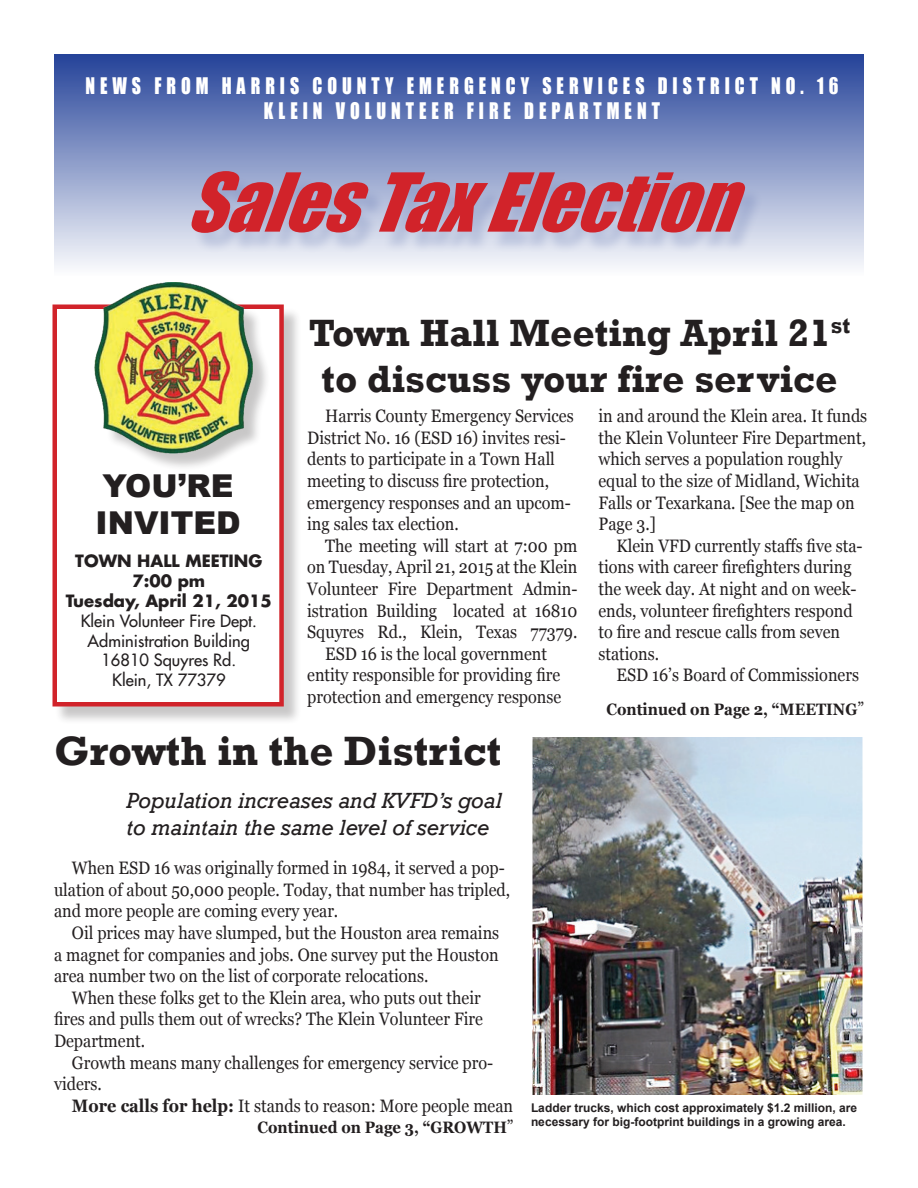
<style>
.page{position:relative;width:918px;height:1188px;background:#fff}
.page>*{position:absolute;margin:0;border:0;box-sizing:border-box;transform-origin:0 0}
.t1{font:italic 75px "Impact";color:#d1232a}
.t2{font:700 42px "Rockwell";color:#231f20}
.t3{font:700 39px/46.8px "Rockwell";color:#231f20;text-align:center}
.t4{font:900 31.5px/37.8px "Arial";color:#231f20}
.t5{font:italic 22.5px/27px "Rockwell";color:#231f20}
.t6{font:21px/25.2px "Impact";letter-spacing:.28em;color:#fff;text-align:center;scale:.85 1}
.t7{font:18px/21.6px "Georgia";color:#231f20;scale:.9 1}
.t8{font:16.5px/19.8px "Futura";color:#231f20;text-align:center}
.t9{font:700 16.5px "Georgia";color:#231f20;scale:.9 1}
.t10{font:700 16.5px/19.8px "Futura";color:#231f20;text-align:center}
.t11{font:700 12px/14.4px "Arial";color:#231f20}
.s1{font-weight:400;font-size:18px}
.s2{font-family:"Georgia";font-size:18px}
.s3{font-family:"Georgia";font-weight:400;font-size:18px}
</style>
<div class="page">
<div style="left:54px;top:54px;width:810px;height:221px;background:linear-gradient(to bottom,#244298,#fcfcfd)"></div>
<div style="left:194px;top:176px;width:570px;height:78px;background:#253f8e;opacity:.15"></div>
<div style="left:55px;top:307px;width:248px;height:418px;background:#231f20;opacity:.25"></div>
<div style="left:55px;top:307px;width:227px;height:397px;background:#fff"></div>
<div style="left:52px;top:304px;width:232px;height:402px;border:4px solid #d1232a"></div>
<div style="left:98px;top:285px;width:173px;height:187px;background:#231f20;opacity:.25"></div>
<img style="left:95px;top:283px;width:158px;height:171px">
<img style="left:534px;top:739px;width:327px;height:355px">
<div style="left:531px;top:736px;width:333px;height:378px;border:2px solid #fff"></div>
<p class="t6" style="left:85px;top:73px;width:888px">NEWS FROM HARRIS COUNTY EMERGENCY SERVICES DISTRICT NO. 16<br>KLEIN VOLUNTEER FIRE DEPARTMENT</p>
<h1 class="t1" style="left:185px;top:144px;width:590px">SalesTaxElection</h1>
<h3 class="t4" style="left:96px;top:465px;width:147px">YOU’RE<br>INVITED</h3>
<p class="t10" style="left:66px;top:551px;width:207px">TOWN HALL MEETING<br>7:00 pm<br>Tuesday, April 21, 2015</p>
<p class="t8" style="left:81px;top:611px;width:178px">Klein Volunteer Fire Dept.<br>Administration Building<br>16810 Squyres Rd.<br>Klein, TX 77379</p>
<h3 class="t3" style="left:309px;top:309px;width:543px">Town Hall Meeting April 21<sup>st </sup>to discuss your fire service</h3>
<p class="t7" style="left:307px;top:404px;width:298px;text-indent:18px">Harris County Emergency Services District No. 16 (ESD 16) invites resi&shy;dents to participate in a Town Hall meeting to discuss fire protection, emergency responses and an upcom&shy;ing sales tax election.</p>
<p class="t7" style="left:325px;top:534px;width:282px">The meeting will start at 7:00 pm</p>
<p class="t7" style="left:307px;top:556px;width:302px">on Tuesday, April 21, 2015 at the Klein</p>
<p class="t7" style="left:307px;top:577px;width:302px">Volunteer Fire Department Admin-</p>
<p class="t7" style="left:307px;top:599px;width:302px">istration Building located at 16810</p>
<p class="t7" style="left:307px;top:620px;width:302px">Squyres Rd., Klein, Texas 77379.</p>
<p class="t7" style="left:325px;top:642px;width:248px">ESD 16 is the local government</p>
<p class="t7" style="left:307px;top:664px;width:283px">entity responsible for providing fire</p>
<p class="t7" style="left:307px;top:685px;width:284px">protection and emergency response</p>
<p class="t7" style="left:598px;top:404px;width:300px">in and around the Klein area. It funds the Klein Volunteer Fire Department, which serves a population roughly equal to the size of Midland, Wichita<br>Falls or Texarkana. [See the map on<br>Page 3.]</p>
<p class="t7" style="left:598px;top:534px;width:295px;text-indent:18px">Klein VFD currently staffs five sta&shy;tions with career firefighters during the week day. At night and on week&shy;ends, volunteer firefighters respond to fire and rescue calls from seven stations.</p>
<p class="t7" style="left:616px;top:664px;width:271px">ESD 16’s Board of Commissioners</p>
<p class="t9" style="left:606px;top:697px;width:288px">Continued on Page 2, “MEETING<span class="s1">”</span></p>
<h2 class="t2" style="left:54px;top:725px;width:449px">Growth in the District</h2>
<p class="t5" style="left:127px;top:788px;width:377px">Population increases and KVFD’s goal to maintain the same level of service</p>
<p class="t7" style="left:54px;top:856px;width:509px;text-indent:18px">When ESD 16 was originally formed in 1984, it served a pop&shy;ulation of about 50,000 people. Today, that number has tripled, and more people are coming every year.</p>
<p class="t7" style="left:54px;top:921px;width:496px;text-align:justify;text-indent:18px">Oil prices may have slumped, but the Houston area remains a magnet for companies and jobs. One survey put the Houston area number two on the list of corporate relocations.</p>
<p class="t7" style="left:54px;top:986px;width:478px;text-indent:18px">When these folks get to the Klein area, who puts out their fires and pulls them out of wrecks? The Klein Volunteer Fire<br>Department.</p>
<p class="t7" style="left:54px;top:1051px;width:490px;text-indent:18px">Growth means many challenges for emergency service pro&shy;viders.</p>
<p class="t11" style="left:531px;top:1101px;width:328px;text-indent:-459px"><span class="s2">More calls for help:</span> <span class="s3">It stands to reason: More people mean</span> Ladder trucks, which cost approximately $1.2 million, are necessary for big-footprint buildings in a growing area.</p>
<p class="t9" style="left:257px;top:1114px;width:286px">Continued on Page 3, “GROWTH<span class="s1">”</span></p>
</div>
